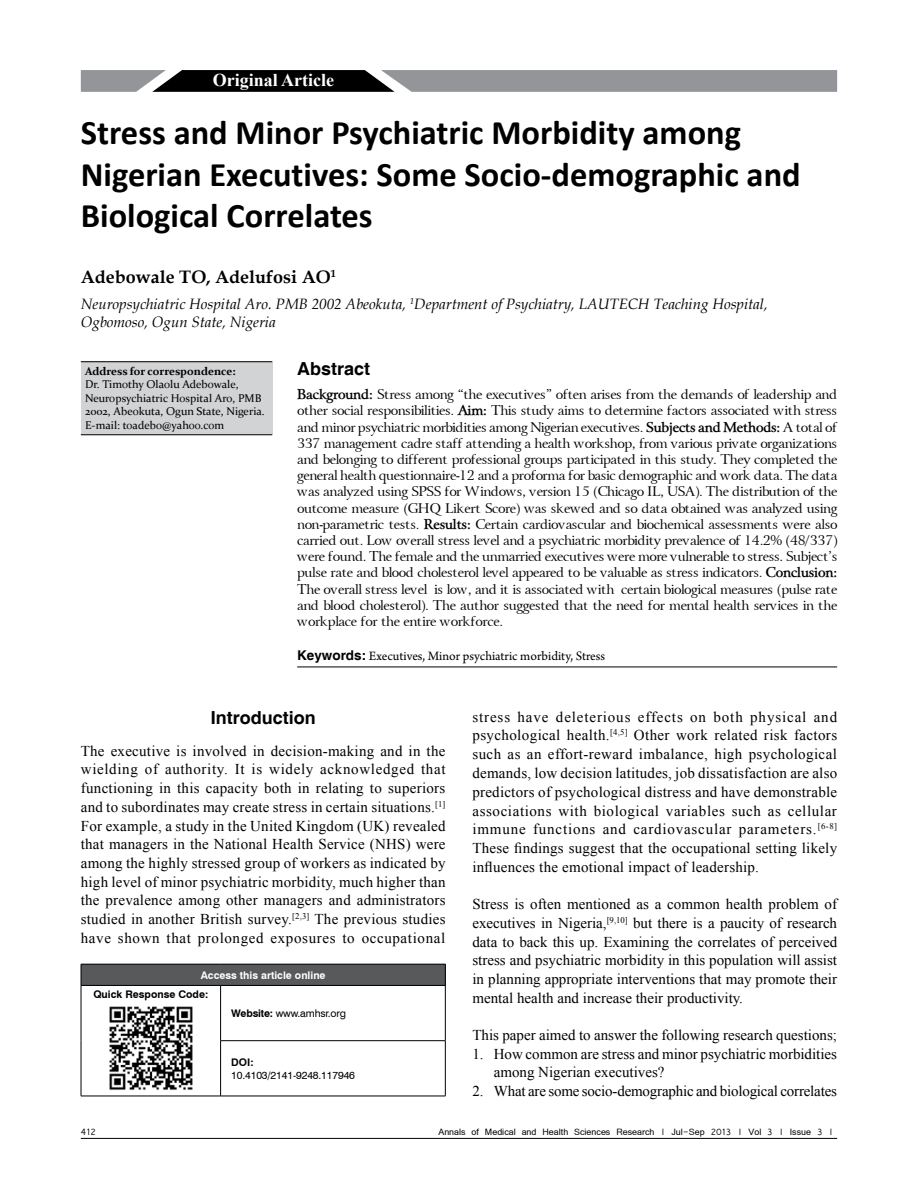
<style>
.page{position:relative;width:918px;height:1188px;background:#fff}
.page>*{position:absolute;margin:0;border:0;box-sizing:border-box;transform-origin:0 0}
.t1{font:700 34.5px/41.4px "Calibri";color:#000}
.t2{font:700 18px "Book Antiqua";color:#000}
.t3{font:700 18px "Helvetica";color:#000}
.t4{font:700 18px "Times New Roman";color:#fff}
.t5{font:15px/18.8px "Times New Roman";color:#000;text-align:justify}
.t6{font:italic 15px/18px "Book Antiqua";color:#000}
.t7{font:13.5px/16.2px "Array Normal";letter-spacing:-.01em;color:#000;text-align:justify}
.t8{font:13.5px "Vrinda";color:#000}
.t9{font:13.5px "Arno Pro";color:#000}
.t10{font:11.25px/13.5px "Constantia";color:#000}
.t11{font:700 11.25px "Constantia";color:#000}
.t12{font:10.5px "Swiss 721 BT";letter-spacing:-.015em;color:#000}
.t13{font:700 10.5px "Swiss 721 BT";color:#fff}
.t14{font:700 10.5px "Swiss 721 BT";color:#000}
.s1{font-family:"Array";font-weight:700}
.s2{font-family:"Helvetica";font-weight:700}
.s3{font-weight:700}
</style>
<div class="page">
<hr style="left:81px;top:1138px;width:756px;height:1px;background:#000">
<svg style="left:81px;top:70px;width:756px;height:22px;background:#6f7173"></svg>
<div style="left:81px;top:361px;width:191px;height:74px;background:#d1d3d4"></div>
<hr style="left:81px;top:361px;width:191px;height:1px;background:#000">
<hr style="left:81px;top:434px;width:191px;height:1px;background:#000">
<hr style="left:297px;top:667px;width:540px;height:1px;background:#000">
<div style="left:81px;top:964px;width:364px;height:21px;background:#58595b"></div>
<svg style="left:445px;top:965px;width:1px;height:20px"></svg>
<hr style="left:81px;top:1096px;width:140px;height:1px;background:#000">
<hr style="left:445px;top:986px;width:1px;height:55px;background:#000">
<hr style="left:445px;top:1041px;width:1px;height:55px;background:#000">
<hr style="left:220px;top:986px;width:1px;height:55px;background:#000">
<hr style="left:220px;top:1040px;width:226px;height:1px;background:#000">
<hr style="left:220px;top:1041px;width:1px;height:55px;background:#000">
<hr style="left:81px;top:986px;width:1px;height:55px;background:#000">
<hr style="left:81px;top:1041px;width:1px;height:55px;background:#000">
<hr style="left:81px;top:964px;width:140px;height:1px;background:#000">
<svg style="left:81px;top:964px;width:1px;height:21px"></svg>
<hr style="left:221px;top:964px;width:225px;height:1px;background:#000">
<hr style="left:81px;top:985px;width:140px;height:1px;background:#000">
<hr style="left:221px;top:985px;width:225px;height:1px;background:#000">
<hr style="left:221px;top:1096px;width:225px;height:1px;background:#000">
<img style="left:109px;top:1006px;width:84px;height:84px">
<p class="t4" style="left:213px;top:68px;width:123px">Original Article</p>
<h1 class="t1" style="left:81px;top:112px;width:721px">Stress and Minor Psychiatric Morbidity among<br>Nigerian Executives: Some Socio-demographic and<br>Biological Correlates</h1>
<p class="t2" style="left:81px;top:265px;width:257px">Adebowale TO, Adelufosi AO<sup>1</sup></p>
<p class="t6" style="left:81px;top:295px;width:688px">Neuropsychiatric Hospital Aro. PMB 2002 Abeokuta, <sup>1</sup>Department of Psychiatry, LAUTECH Teaching Hospital,<br>Ogbomoso, Ogun State, Nigeria</p>
<p class="t3" style="left:297px;top:357px;width:75px">Abstract</p>
<p class="t7" style="left:297px;top:385px;width:542px"><span class="s1">Background:</span> Stress among “the executives” often arises from the demands of leadership and other social responsibilities. <span class="s1">Aim:</span> This study aims to determine factors associated with stress and minor psychiatric morbidities among Nigerian executives. <span class="s1">Subjects and Methods:</span> A total of 337 management cadre staff attending a health workshop, from various private organizations and belonging to different professional groups participated in this study. They completed the general health questionnaire-12 and a proforma for basic demographic and work data. The data was analyzed using SPSS for Windows, version 15 (Chicago IL, USA). The distribution of the outcome measure (GHQ Likert Score) was skewed and so data obtained was analyzed using non‑parametric tests. <span class="s1">Results:</span> Certain cardiovascular and biochemical assessments were also carried out. Low overall stress level and a psychiatric morbidity prevalence of 14.2% (48/337) were found. The female and the unmarried executives were more vulnerable to stress. Subject’s pulse rate and blood cholesterol level appeared to be valuable as stress indicators. <span class="s1">Conclusion:<br></span>The overall stress level is low, and it is associated with certain biological measures (pulse rate and blood cholesterol). The author suggested that the need for mental health services in the workplace for the entire workforce.</p>
<p class="t9" style="left:297px;top:648px;width:310px"><span class="s2">Keywords:</span> Executives, Minor psychiatric morbidity, Stress</p>
<p class="t11" style="left:85px;top:363px;width:152px">Address for correspondence:</p>
<p class="t10" style="left:85px;top:377px;width:181px">Dr. Timothy Olaolu Adebowale, Neuropsychiatric Hospital Aro, PMB 2002, Abeokuta, Ogun State, Nigeria.<br>E-mail: toadebo@yahoo.com</p>
<p class="t3" style="left:211px;top:707px;width:106px">Introduction</p>
<p class="t5" style="left:81px;top:741px;width:366px">The executive is involved in decision-making and in the wielding of authority. It is widely acknowledged that functioning in this capacity both in relating to superiors and to subordinates may create stress in certain situations.<sup>[1] </sup>For example, a study in the United Kingdom (UK) revealed that managers in the National Health Service (NHS) were among the highly stressed group of workers as indicated by high level of minor psychiatric morbidity, much higher than the prevalence among other managers and administrators studied in another British survey.<sup>[2,3]</sup> The previous studies have shown that prolonged exposures to occupational</p>
<p class="t13" style="left:201px;top:969px;width:126px">Access this article online</p>
<p class="t14" style="left:93px;top:988px;width:116px">Quick Response Code:</p>
<p class="t12" style="left:231px;top:1007px;width:116px"><span class="s3">Website:</span> www.amhsr.org</p>
<p class="t14" style="left:231px;top:1056px;width:24px">DOI:</p>
<p class="t12" style="left:231px;top:1069px;width:125px">10.4103/2141-9248.117946</p>
<p class="t5" style="left:472px;top:707px;width:366px">stress have deleterious effects on both physical and psychological health.<sup>[4,5]</sup> Other work related risk factors such as an effort-reward imbalance, high psychological demands, low decision latitudes, job dissatisfaction are also predictors of psychological distress and have demonstrable associations with biological variables such as cellular immune functions and cardiovascular parameters.<sup>[6-8] </sup>These findings suggest that the occupational setting likely influences the emotional impact of leadership.</p>
<p class="t5" style="left:472px;top:894px;width:366px">Stress is often mentioned as a common health problem of executives in Nigeria,<sup>[9,10]</sup> but there is a paucity of research data to back this up. Examining the correlates of perceived stress and psychiatric morbidity in this population will assist in planning appropriate interventions that may promote their mental health and increase their productivity.</p>
<p class="t5" style="left:472px;top:1025px;width:366px">This paper aimed to answer the following research questions;</p>
<p class="t5" style="left:494px;top:1044px;width:345px;text-indent:-21px">1. How common are stress and minor psychiatric morbidities among Nigerian executives?</p>
<p class="t5" style="left:472px;top:1082px;width:366px">2. What are some socio-demographic and biological correlates</p>
<p class="t8" style="left:81px;top:1125px;width:17px">412</p>
<p class="t8" style="left:438px;top:1125px;width:397px">Annals of Medical and Health Sciences Research | Jul-Sep 2013 | Vol 3 | Issue 3 |</p>
</div>
